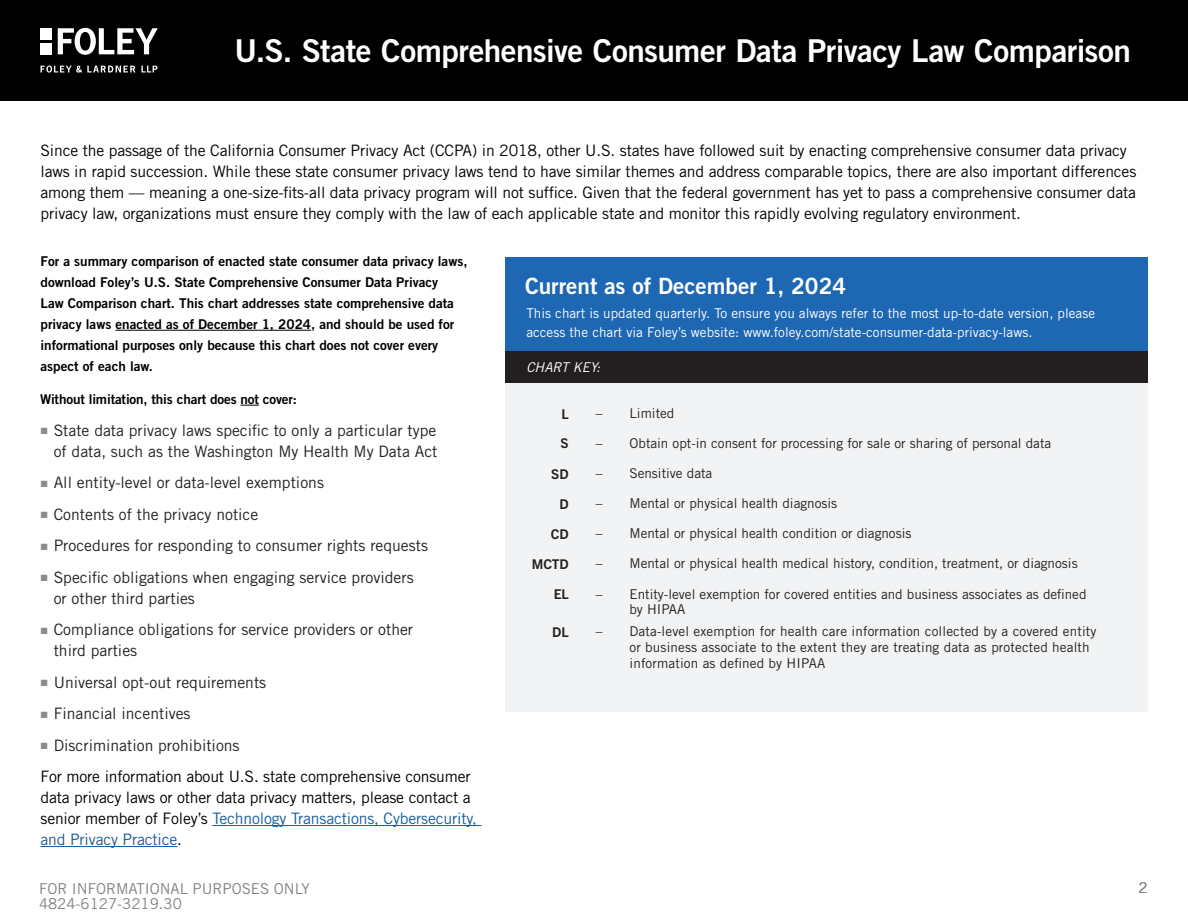
<style>
.page{position:relative;width:1188px;height:918px;background:#fff}
.page>*{position:absolute;margin:0;border:0;box-sizing:border-box;transform-origin:0 0}
.t1{font:31.5px "Trade Gothic LT Std Bd 2";letter-spacing:-.015em;color:#fff}
.Subhead{font:22.5px "Trade Gothic LT Std Bd 2";color:#fff}
.Body{font:15.75px/21px "Trade Gothic LT Std";letter-spacing:-.01em;color:#000}
.Bullet_1{font:15.75px/21px "Trade Gothic LT Std";color:#231f20}
.t2{font:15px "Trade Gothic LT Std";color:#808285}
.Body-2{font:13.5px/15.8px "Trade Gothic LT Std";color:#231f20}
.Body-3{font:13.5px/21px "Trade Gothic LT Std Bd 2";color:#000}
.Body-4{font:13.5px/19.5px "Trade Gothic LT Std";color:#fff}
.Body-5{font:700 13.5px "Trade Gothic Next LT Pro";color:#231f20}
.Body-6{font:italic 13.5px "Trade Gothic LT Std";color:#fff}
.s1{font-family:"Arial";font-size:13.5px;color:#898c8d}
.s2{color:#175d9e}
</style>
<div class="page">
<div style="left:0;top:0;width:1188px;height:100px;background:#000"></div>
<div style="left:40px;top:43px;width:12px;height:11px;background:#fff"></div>
<div style="left:40px;top:28px;width:12px;height:12px;background:#fff"></div>
<svg style="left:40px;top:66px;width:95px;height:7px"></svg>
<svg style="left:141px;top:66px;width:17px;height:6px"></svg>
<svg style="left:58px;top:28px;width:100px;height:27px"></svg>
<hr style="left:115px;top:330px;width:196px;height:1px;background:#000">
<svg style="left:241px;top:405px;width:18px;height:1px"></svg>
<hr style="left:212px;top:825px;width:270px;height:1px;background:#175d9e">
<hr style="left:40px;top:846px;width:137px;height:1px;background:#175d9e">
<div style="left:505px;top:257px;width:643px;height:96px;background:#1e67b3"></div>
<div style="left:505px;top:351px;width:643px;height:32px;background:#231f20"></div>
<div style="left:505px;top:383px;width:643px;height:329px;background:#f2f3f4"></div>
<p class="t1" style="left:235px;top:31px;width:898px">U.S. State Comprehensive Consumer Data Privacy Law Comparison</p>
<p class="Body" style="left:40px;top:140px;width:1097px">Since the passage of the California Consumer Privacy Act (CCPA) in 2018, other U.S. states have followed suit by enacting comprehensive consumer data privacy laws in rapid succession. While these state consumer privacy laws tend to have similar themes and address comparable topics, there are also important differences among them — meaning a one-size-fits-all data privacy program will not suffice. Given that the federal government has yet to pass a comprehensive consumer data privacy law, organizations must ensure they comply with the law of each applicable state and monitor this rapidly evolving regulatory environment.</p>
<p class="Body-3" style="left:40px;top:250px;width:429px">For a summary comparison of enacted state consumer data privacy laws, download Foley’s U.S. State Comprehensive Consumer Data Privacy<br>Law Comparison chart. This chart addresses state comprehensive data privacy laws enacted as of December 1, 2024, and should be used for informational purposes only because this chart does not cover every aspect of each law.</p>
<p class="Body-3" style="left:40px;top:388px;width:258px">Without limitation, this chart does not cover:</p>
<p class="Bullet_1" style="left:40px;top:420px;width:399px;text-align:right"><span class="s1">■</span> State data privacy laws specific to only a particular type of data, such as the Washington My Health My Data Act</p>
<p class="Bullet_1" style="left:40px;top:472px;width:285px"><span class="s1">■</span> All entity-level or data-level exemptions</p>
<p class="Bullet_1" style="left:40px;top:504px;width:220px"><span class="s1">■</span> Contents of the privacy notice</p>
<p class="Bullet_1" style="left:40px;top:535px;width:389px"><span class="s1">■</span> Procedures for responding to consumer rights requests</p>
<p class="Bullet_1" style="left:54px;top:567px;width:362px;text-indent:-14px"><span class="s1">■</span> Specific obligations when engaging service providers or other third parties</p>
<p class="Bullet_1" style="left:54px;top:619px;width:361px;text-indent:-14px"><span class="s1">■</span> Compliance obligations for service providers or other third parties</p>
<p class="Bullet_1" style="left:40px;top:672px;width:228px"><span class="s1">■</span> Universal opt-out requirements</p>
<p class="Bullet_1" style="left:40px;top:703px;width:152px"><span class="s1">■</span> Financial incentives</p>
<p class="Bullet_1" style="left:40px;top:735px;width:201px"><span class="s1">■</span> Discrimination prohibitions</p>
<p class="Subhead" style="left:525px;top:272px;width:323px">Current as of December 1, 2024</p>
<p class="Body-4" style="left:526px;top:303px;width:570px">This chart is updated quarterly. To ensure you always refer to the most up-to-date version, please access the chart via Foley’s website: www.foley.com/state-consumer-data-privacy-laws.</p>
<p class="Body-6" style="left:526px;top:359px;width:76px">CHART KEY:</p>
<p class="Body-5" style="left:562px;top:405px;width:9px">L</p>
<p class="Body-2" style="left:596px;top:405px;width:8px">–</p>
<p class="Body-2" style="left:629px;top:405px;width:47px">Limited</p>
<p class="Body-5" style="left:561px;top:434px;width:10px">S</p>
<p class="Body-2" style="left:596px;top:435px;width:8px">–</p>
<p class="Body-2" style="left:629px;top:435px;width:423px">Obtain opt-in consent for processing for sale or sharing of personal data</p>
<p class="Body-5" style="left:551px;top:464px;width:19px">SD</p>
<p class="Body-2" style="left:596px;top:465px;width:8px">–</p>
<p class="Body-2" style="left:629px;top:465px;width:84px">Sensitive data</p>
<p class="Body-5" style="left:559px;top:494px;width:11px">D</p>
<p class="Body-2" style="left:596px;top:495px;width:8px">–</p>
<p class="Body-2" style="left:629px;top:495px;width:209px">Mental or physical health diagnosis</p>
<p class="Body-5" style="left:551px;top:525px;width:19px">CD</p>
<p class="Body-2" style="left:596px;top:525px;width:8px">–</p>
<p class="Body-2" style="left:629px;top:525px;width:283px">Mental or physical health condition or diagnosis</p>
<p class="Body-5" style="left:532px;top:555px;width:38px">MCTD</p>
<p class="Body-2" style="left:596px;top:556px;width:8px">–</p>
<p class="Body-2" style="left:629px;top:556px;width:450px">Mental or physical health medical history, condition, treatment, or diagnosis</p>
<p class="Body-5" style="left:554px;top:585px;width:17px">EL</p>
<p class="Body-2" style="left:596px;top:586px;width:8px">–</p>
<p class="Body-2" style="left:629px;top:586px;width:459px">Entity-level exemption for covered entities and business associates as defined by HIPAA</p>
<p class="Body-5" style="left:552px;top:622px;width:18px">DL</p>
<p class="Body-2" style="left:596px;top:623px;width:8px">–</p>
<p class="Body-2" style="left:629px;top:623px;width:469px">Data-level exemption for health care information collected by a covered entity or business associate to the extent they are treating data as protected health information as defined by HIPAA</p>
<p class="Body" style="left:40px;top:766px;width:438px">For more information about U.S. state comprehensive consumer data privacy laws or other data privacy matters, please contact a senior member of Foley’s <span class="s2">Technology Transactions, Cybersecurity, and Privacy Practice</span>.</p>
<p class="t2" style="left:39px;top:879px;width:273px">FOR INFORMATIONAL PURPOSES ONLY</p>
<p class="t2" style="left:1138px;top:879px;width:11px">2</p>
<p class="t2" style="left:39px;top:894px;width:144px">4824-6127-3219.30</p>
</div>
